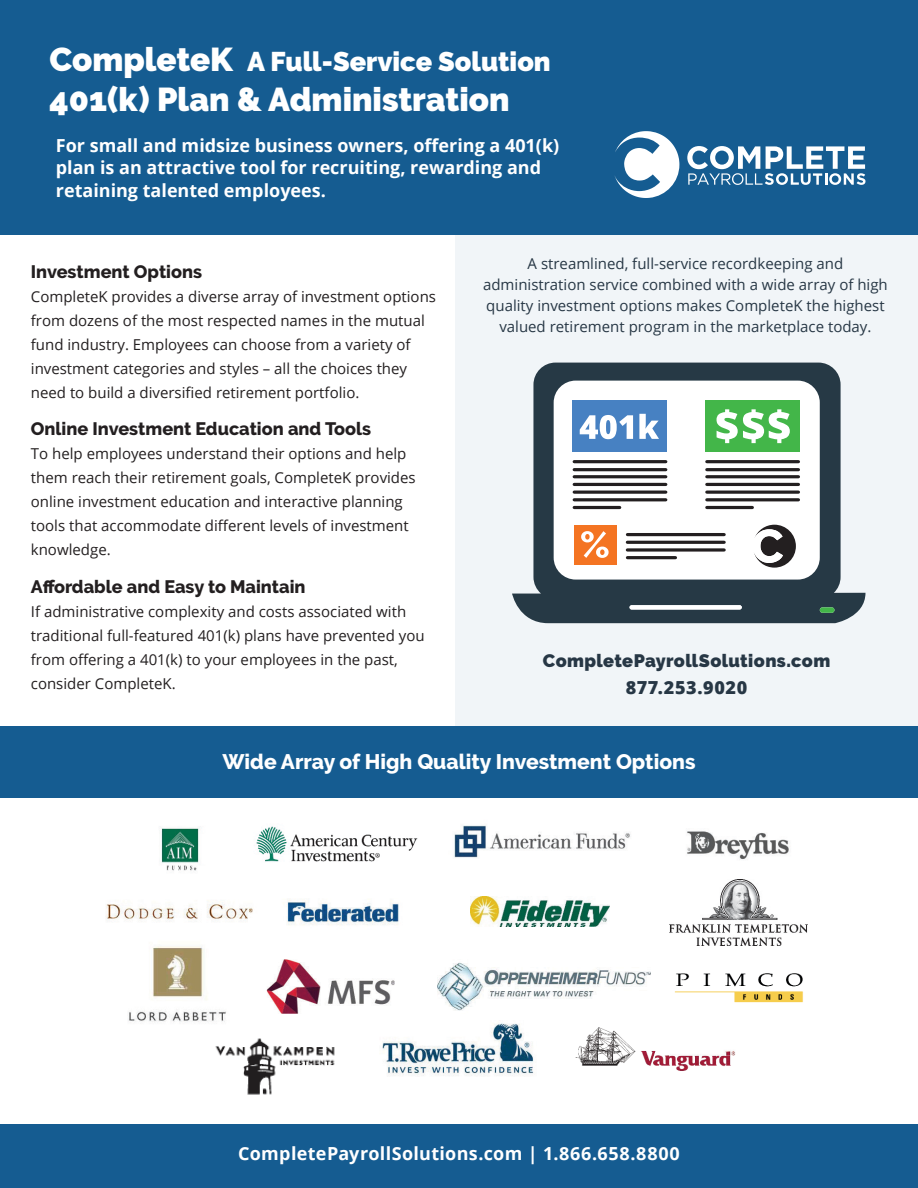
<style>
.page{position:relative;width:918px;height:1188px;background:#fff}
.page>*{position:absolute;margin:0;border:0;box-sizing:border-box;transform-origin:0 0}
.t1{font:900 33px "Raleway";color:#fff}
.t2{font:900 27px "Raleway";color:#fff}
.t3{font:800 21px "Raleway";color:#fff}
.t4{font:700 18px/22.5px "Open Sans";color:#fff}
.t5{font:800 18px "Raleway";color:#231f20}
.t6{font:700 18px "Open Sans";letter-spacing:.02em;color:#fff}
.t7{font:900 18px "Raleway";letter-spacing:.02em;color:#273745}
.t8{font:800 18px "Open Sans";letter-spacing:.035em;color:#273745}
.t9{font:15px/24px "Open Sans";color:#231f20}
.t10{font:15px/21px "Open Sans";color:#273745;text-align:center}
.s1{font-size:33px}
</style>
<div class="page">
<div style="left:456px;top:234px;width:462px;height:497px;background:#f1f5f8"></div>
<div style="left:0;top:726px;width:918px;height:462px;background:#155c91"></div>
<div style="left:0;top:798px;width:918px;height:326px;background:#fff"></div>
<img style="left:215px;top:1038px;width:120px;height:57px">
<img style="left:674px;top:945px;width:129px;height:58px">
<img style="left:106px;top:900px;width:147px;height:20px">
<img style="left:454px;top:825px;width:177px;height:33px">
<img style="left:669px;top:879px;width:139px;height:66px">
<img style="left:471px;top:896px;width:139px;height:30px">
<img style="left:687px;top:831px;width:102px;height:29px">
<img style="left:128px;top:946px;width:102px;height:93px">
<img style="left:267px;top:959px;width:128px;height:55px">
<svg style="left:267px;top:959px;width:4px;height:10px"></svg>
<img style="left:437px;top:962px;width:214px;height:49px">
<img style="left:382px;top:1023px;width:152px;height:53px">
<img style="left:575px;top:1027px;width:156px;height:44px">
<img style="left:670px;top:1027px;width:65px;height:29px">
<img style="left:161px;top:828px;width:38px;height:43px">
<img style="left:256px;top:826px;width:162px;height:36px">
<img style="left:286px;top:899px;width:113px;height:27px">
<div style="left:0;top:0;width:918px;height:235px;background:#155c91"></div>
<svg style="left:614px;top:131px;width:65px;height:67px"></svg>
<svg style="left:687px;top:146px;width:179px;height:39px"></svg>
<svg style="left:512px;top:363px;width:354px;height:260px"></svg>
<div style="left:630px;top:605px;width:112px;height:5px;background:#fff;border-radius:2px"></div>
<div style="left:820px;top:607px;width:14px;height:6px;background:#43b649;border-radius:3px"></div>
<hr style="left:574px;top:483px;width:92px;height:3px;background:#231f20">
<hr style="left:574px;top:468px;width:92px;height:3px;background:#231f20">
<hr style="left:574px;top:491px;width:92px;height:3px;background:#231f20">
<hr style="left:574px;top:498px;width:92px;height:3px;background:#231f20">
<hr style="left:574px;top:475px;width:92px;height:3px;background:#231f20">
<hr style="left:574px;top:460px;width:92px;height:3px;background:#231f20">
<hr style="left:574px;top:506px;width:46px;height:3px;background:#231f20">
<hr style="left:627px;top:533px;width:97px;height:3px;background:#231f20">
<svg style="left:627px;top:548px;width:97px;height:4px"></svg>
<hr style="left:627px;top:541px;width:97px;height:3px;background:#231f20">
<hr style="left:627px;top:556px;width:48px;height:3px;background:#231f20">
<hr style="left:707px;top:483px;width:91px;height:3px;background:#231f20">
<hr style="left:707px;top:468px;width:91px;height:3px;background:#231f20">
<hr style="left:707px;top:491px;width:91px;height:3px;background:#231f20">
<hr style="left:707px;top:498px;width:91px;height:3px;background:#231f20">
<hr style="left:707px;top:475px;width:91px;height:3px;background:#231f20">
<hr style="left:707px;top:460px;width:91px;height:3px;background:#231f20">
<hr style="left:707px;top:506px;width:45px;height:3px;background:#231f20">
<svg style="left:753px;top:525px;width:43px;height:43px"></svg>
<svg style="left:717px;top:409px;width:73px;height:34px"></svg>
<div style="left:574px;top:525px;width:43px;height:40px;background:#f47422"></div>
<svg style="left:581px;top:531px;width:28px;height:27px"></svg>
<svg style="left:580px;top:415px;width:53px;height:24px"></svg>
<svg style="left:639px;top:414px;width:20px;height:25px"></svg>
<p class="t2" style="left:50px;top:46px;width:503px"><span class="s1">CompleteK</span> A Full-Service Solution</p>
<p class="t1" style="left:50px;top:80px;width:462px">401(k) Plan &amp; Administration</p>
<p class="t4" style="left:56px;top:134px;width:505px">For small and midsize business owners, offering a 401(k) plan is an attractive tool for recruiting, rewarding and retaining talented employees.</p>
<p class="t5" style="left:31px;top:261px;width:173px">Investment Options</p>
<p class="t9" style="left:31px;top:284px;width:407px">CompleteK provides a diverse array of investment options from dozens of the most respected names in the mutual fund industry. Employees can choose from a variety of investment categories and styles – all the choices they need to build a diversified retirement portfolio.</p>
<p class="t5" style="left:31px;top:419px;width:342px">Online Investment Education and Tools</p>
<p class="t9" style="left:31px;top:441px;width:386px">To help employees understand their options and help them reach their retirement goals, CompleteK provides online investment education and interactive planning tools that accommodate different levels of investment knowledge.</p>
<p class="t5" style="left:31px;top:576px;width:276px">Affordable and Easy to Maintain</p>
<p class="t9" style="left:31px;top:599px;width:395px">If administrative complexity and costs associated with traditional full-featured 401(k) plans have prevented you from offering a 401(k) to your employees in the past, consider CompleteK.</p>
<p class="t10" style="left:483px;top:253px;width:406px">A streamlined, full-service recordkeeping and administration service combined with a wide array of high quality investment options makes CompleteK the highest valued retirement program in the marketplace today.</p>
<p class="t7" style="left:543px;top:650px;width:289px">CompletePayrollSolutions.com</p>
<p class="t8" style="left:626px;top:674px;width:123px">877.253.9020</p>
<p class="t3" style="left:222px;top:750px;width:475px">Wide Array of High Quality Investment Options</p>
<p class="t6" style="left:238px;top:1141px;width:443px">CompletePayrollSolutions.com | 1.866.658.8800</p>
</div>
